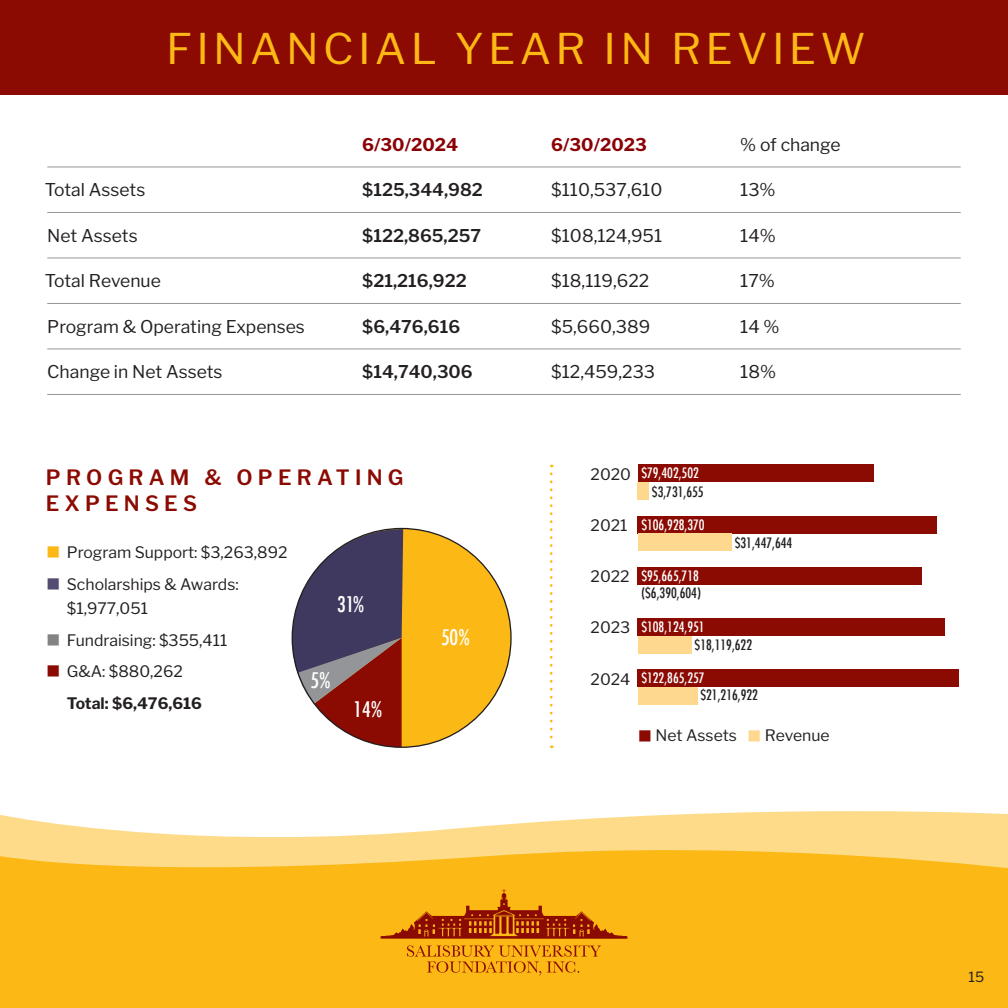
<style>
.page{position:relative;width:1008px;height:1008px;background:#fff}
.page>*{position:absolute;margin:0;border:0;box-sizing:border-box;transform-origin:0 0}
.t1{font:42px "Libre Franklin";letter-spacing:.1em;color:#fcb814}
.t2{font:600 21px "Libre Franklin";letter-spacing:.25em;color:#8b0a02}
.t3{font:500 condensed 21px "Futura Com";color:#fff}
.t4{font:17.5px "Libre Franklin";color:#231f20}
.t5{font:600 17.5px "Libre Franklin";color:#231f20}
.t6{font:700 17.5px "Libre Franklin";color:#8b0105}
.t7{font:15.75px/24.5px "Libre Franklin";color:#231f20}
.t8{font:700 15.75px "Libre Franklin";color:#231f20}
.t9{font:500 condensed 14px "Futura Com";color:#fff}
.t10{font:500 condensed 14px "Futura Com";color:#231f20}
.t11{font:14px "Libre Franklin";color:#231f20}
.s1{color:#fcb814}
.s2{color:#544c70}
.s3{color:#848383}
.s4{color:#8b0a02}
.s5{color:#fed88f}
</style>
<div class="page">
<div style="left:292px;top:528px;width:219px;height:219px;background:#fcb814;border-radius:50%"></div>
<div style="left:0;top:0;width:1008px;height:94px;background:#8b0a02"></div>
<svg style="left:0;top:811px;width:1008px;height:26px;fill:#fddb89"></svg>
<svg style="left:0;top:837px;width:1008px;height:171px;fill:#fcb814"></svg>
<svg style="left:550px;top:474px;width:3px;height:274px"></svg>
<hr style="left:47px;top:167px;width:914px;height:1px;background:#939598">
<hr style="left:47px;top:212px;width:914px;height:1px;background:#939598">
<hr style="left:47px;top:258px;width:914px;height:1px;background:#939598">
<hr style="left:47px;top:303px;width:914px;height:1px;background:#939598">
<hr style="left:47px;top:349px;width:914px;height:1px;background:#939598">
<hr style="left:47px;top:394px;width:914px;height:1px;background:#939598">
<svg style="left:291px;top:528px;width:112px;height:219px"></svg>
<div style="left:638px;top:465px;width:236px;height:17px;background:#8b0a02"></div>
<div style="left:638px;top:482px;width:11px;height:18px;background:#fed88f"></div>
<div style="left:638px;top:516px;width:299px;height:18px;background:#8b0a02"></div>
<div style="left:638px;top:534px;width:93px;height:17px;background:#fed88f"></div>
<div style="left:638px;top:567px;width:284px;height:18px;background:#8b0a02"></div>
<div style="left:638px;top:618px;width:307px;height:18px;background:#8b0a02"></div>
<div style="left:638px;top:636px;width:54px;height:18px;background:#fed88f"></div>
<div style="left:638px;top:669px;width:321px;height:18px;background:#8b0a02"></div>
<div style="left:638px;top:687px;width:60px;height:18px;background:#fed88f"></div>
<svg style="left:407px;top:945px;width:194px;height:31px"></svg>
<svg style="left:381px;top:889px;width:246px;height:50px"></svg>
<p class="t1" style="left:166px;top:23px;width:701px">FINANCIAL YEAR IN REVIEW</p>
<p class="t6" style="left:362px;top:134px;width:97px">6/30/2024</p>
<p class="t6" style="left:551px;top:134px;width:97px">6/30/2023</p>
<p class="t4" style="left:740px;top:134px;width:102px">% of change</p>
<p class="t4" style="left:45px;top:179px;width:102px">Total Assets</p>
<p class="t5" style="left:362px;top:179px;width:122px">$125,344,982</p>
<p class="t4" style="left:551px;top:179px;width:113px">$110,537,610</p>
<p class="t4" style="left:740px;top:179px;width:37px">13%</p>
<p class="t4" style="left:47px;top:225px;width:92px">Net Assets</p>
<p class="t5" style="left:362px;top:225px;width:120px">$122,865,257</p>
<p class="t4" style="left:551px;top:225px;width:112px">$108,124,951</p>
<p class="t4" style="left:740px;top:225px;width:37px">14%</p>
<p class="t4" style="left:45px;top:270px;width:118px">Total Revenue</p>
<p class="t5" style="left:362px;top:270px;width:106px">$21,216,922</p>
<p class="t4" style="left:551px;top:270px;width:100px">$18,119,622</p>
<p class="t4" style="left:740px;top:270px;width:36px">17%</p>
<p class="t4" style="left:47px;top:316px;width:259px">Program &amp; Operating Expenses</p>
<p class="t5" style="left:362px;top:316px;width:100px">$6,476,616</p>
<p class="t4" style="left:551px;top:316px;width:101px">$5,660,389</p>
<p class="t4" style="left:740px;top:316px;width:41px">14 %</p>
<p class="t4" style="left:47px;top:361px;width:177px">Change in Net Assets</p>
<p class="t5" style="left:362px;top:361px;width:112px">$14,740,306</p>
<p class="t4" style="left:551px;top:361px;width:105px">$12,459,233</p>
<p class="t4" style="left:740px;top:361px;width:37px">18%</p>
<p class="t2" style="left:46px;top:465px;width:359px">PROGRAM &amp; OPERATING</p>
<p class="t2" style="left:46px;top:491px;width:153px">EXPENSES</p>
<p class="t7" style="left:46px;top:540px;width:243px"><span class="s1">■</span> Program Support: $3,263,892</p>
<p class="t7" style="left:67px;top:572px;width:173px;text-indent:-21px"><span class="s2">■</span> Scholarships &amp; Awards: $1,977,051</p>
<p class="t7" style="left:46px;top:628px;width:183px"><span class="s3">■</span> Fundraising: $355,411</p>
<p class="t7" style="left:46px;top:659px;width:138px"><span class="s4">■</span> G&amp;A: $880,262</p>
<p class="t8" style="left:67px;top:694px;width:137px">Total: $6,476,616</p>
<p class="t3" style="left:337px;top:590px;width:29px">31%</p>
<p class="t3" style="left:310px;top:666px;width:22px">5%</p>
<p class="t3" style="left:353px;top:694px;width:30px">14%</p>
<p class="t3" style="left:441px;top:623px;width:31px">50%</p>
<p class="t7" style="left:591px;top:462px;width:42px">2020</p>
<p class="t7" style="left:591px;top:513px;width:39px">2021</p>
<p class="t7" style="left:591px;top:564px;width:41px">2022</p>
<p class="t7" style="left:591px;top:615px;width:41px">2023</p>
<p class="t7" style="left:591px;top:667px;width:41px">2024</p>
<p class="t9" style="left:641px;top:464px;width:59px">$79,402,502</p>
<p class="t9" style="left:641px;top:515px;width:65px">$106,928,370</p>
<p class="t9" style="left:641px;top:566px;width:59px">$95,665,718</p>
<p class="t9" style="left:641px;top:617px;width:65px">$108,124,951</p>
<p class="t9" style="left:641px;top:668px;width:65px">$122,865,257</p>
<p class="t10" style="left:652px;top:482px;width:53px">$3,731,655</p>
<p class="t10" style="left:735px;top:533px;width:59px">$31,447,644</p>
<p class="t10" style="left:641px;top:583px;width:61px">($6,390,604)</p>
<p class="t10" style="left:695px;top:635px;width:59px">$18,119,622</p>
<p class="t10" style="left:700px;top:686px;width:59px">$21,216,922</p>
<p class="t7" style="left:638px;top:723px;width:193px"><span class="s4">■</span> Net Assets <span class="s5">■</span> Revenue</p>
<p class="t11" style="left:969px;top:969px;width:17px">15</p>
</div>
